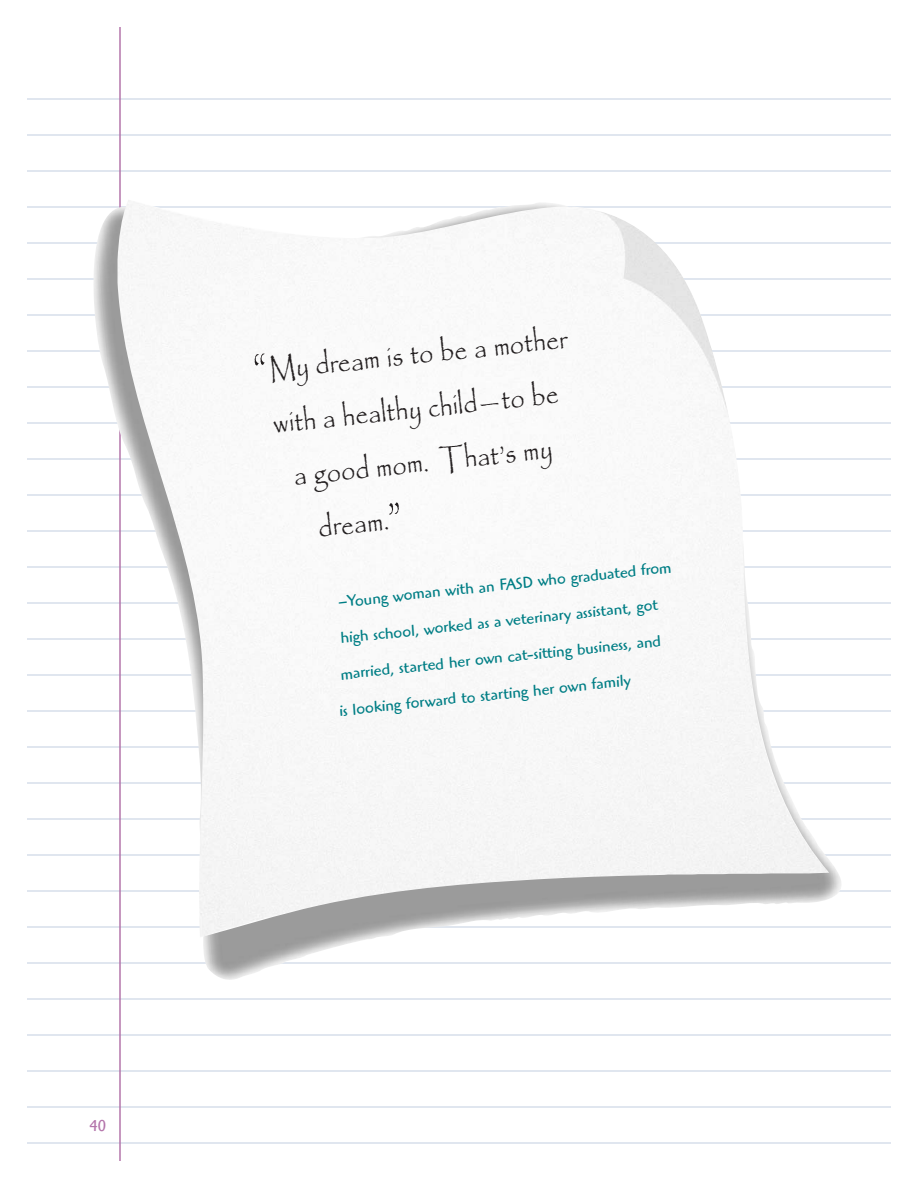
<style>
.page{position:relative;width:918px;height:1188px;background:#fff}
.page>*{position:absolute;margin:0;border:0;box-sizing:border-box;transform-origin:0 0}
.t1{font:36px "Papyrus ICG";color:#231f20;scale:.85 1}
.t2{font:16.5px "Highlander";color:#007e85}
.t3{font:16.5px "Highlander";color:#b475ab}
.s1{font-size:54px}
</style>
<div class="page">
<hr style="left:27px;top:98px;width:864px;height:2px;background:#d7deeb">
<hr style="left:27px;top:134px;width:864px;height:2px;background:#d7deeb">
<hr style="left:27px;top:170px;width:864px;height:2px;background:#d7deeb">
<hr style="left:27px;top:206px;width:864px;height:2px;background:#d7deeb">
<hr style="left:27px;top:242px;width:864px;height:2px;background:#d7deeb">
<hr style="left:27px;top:278px;width:864px;height:2px;background:#d7deeb">
<hr style="left:27px;top:314px;width:864px;height:2px;background:#d7deeb">
<hr style="left:27px;top:350px;width:864px;height:2px;background:#d7deeb">
<hr style="left:27px;top:386px;width:864px;height:2px;background:#d7deeb">
<hr style="left:27px;top:422px;width:864px;height:2px;background:#d7deeb">
<hr style="left:27px;top:458px;width:864px;height:2px;background:#d7deeb">
<hr style="left:27px;top:494px;width:864px;height:2px;background:#d7deeb">
<hr style="left:27px;top:530px;width:864px;height:2px;background:#d7deeb">
<hr style="left:27px;top:566px;width:864px;height:2px;background:#d7deeb">
<hr style="left:27px;top:602px;width:864px;height:2px;background:#d7deeb">
<hr style="left:27px;top:638px;width:864px;height:2px;background:#d7deeb">
<hr style="left:27px;top:674px;width:864px;height:2px;background:#d7deeb">
<hr style="left:27px;top:710px;width:864px;height:2px;background:#d7deeb">
<hr style="left:27px;top:746px;width:864px;height:2px;background:#d7deeb">
<hr style="left:27px;top:782px;width:864px;height:2px;background:#d7deeb">
<hr style="left:27px;top:818px;width:864px;height:2px;background:#d7deeb">
<hr style="left:27px;top:854px;width:864px;height:2px;background:#d7deeb">
<hr style="left:27px;top:890px;width:864px;height:2px;background:#d7deeb">
<hr style="left:27px;top:926px;width:864px;height:2px;background:#d7deeb">
<hr style="left:27px;top:962px;width:864px;height:2px;background:#d7deeb">
<hr style="left:27px;top:998px;width:864px;height:2px;background:#d7deeb">
<hr style="left:27px;top:1034px;width:864px;height:2px;background:#d7deeb">
<hr style="left:27px;top:1070px;width:864px;height:2px;background:#d7deeb">
<hr style="left:27px;top:1106px;width:864px;height:2px;background:#d7deeb">
<hr style="left:27px;top:1142px;width:864px;height:2px;background:#d7deeb">
<hr style="left:119px;top:27px;width:2px;height:1134px;background:#b475ab">
<img style="left:93px;top:208px;width:748px;height:775px">
<img style="left:118px;top:200px;width:711px;height:738px">
<p class="t1" style="left:252px;top:356px;width:373px;rotate:-6deg"><span class="s1">“</span>My dream is to be a mother</p>
<p class="t1" style="left:272px;top:409px;width:339px;rotate:-6deg">with a healthy child—to be</p>
<p class="t1" style="left:292px;top:461px;width:307px;rotate:-6deg">a good mom. That’s my</p>
<p class="t1" style="left:317px;top:513px;width:101px;rotate:-6deg">dream.<span class="s1">”</span></p>
<p class="t2" style="left:338px;top:596px;width:336px;rotate:-6deg">–Young woman with an FASD who graduated from</p>
<p class="t2" style="left:340px;top:632px;width:320px;rotate:-6deg">high school, worked as a veterinary assistant, got</p>
<p class="t2" style="left:340px;top:668px;width:324px;rotate:-6deg">married, started her own cat-sitting business, and</p>
<p class="t2" style="left:339px;top:705px;width:294px;rotate:-6deg">is looking forward to starting her own family</p>
<p class="t3" style="left:90px;top:1120px;width:18px">40</p>
</div>
